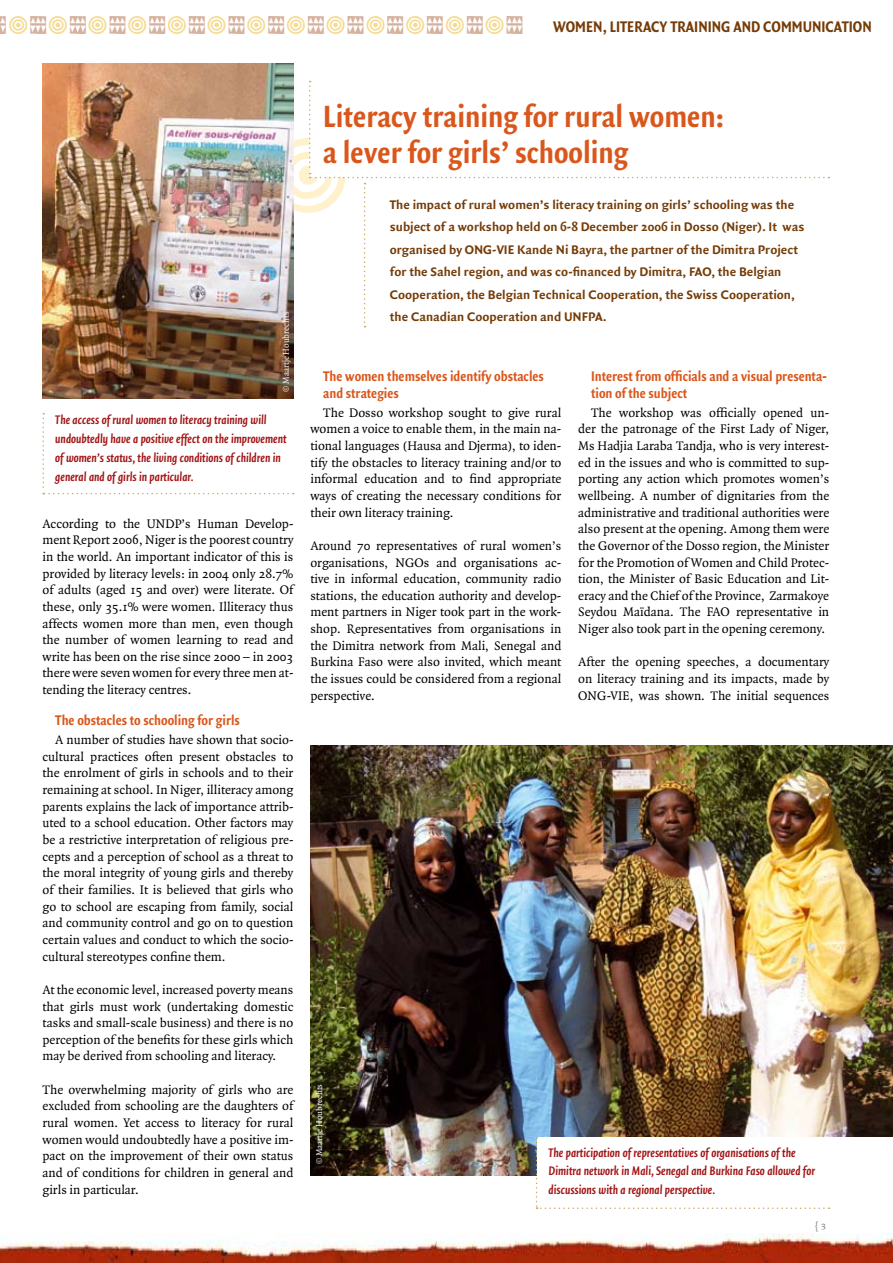
<style>
.page{position:relative;width:893px;height:1263px;background:#fff}
.page>*{position:absolute;margin:0;border:0;box-sizing:border-box;transform-origin:0 0}
.t1{font:700 33px/36px "Quadraat Sans Con";color:#da571c}
.t2{font:700 16.5px "Quadraat Sans Con";color:#753c08}
.t3{font:700 15px/16.6px "Quadraat Sans Con";color:#da571c}
.t4{font:13.35px/16.6px "Quadraat";color:#000;text-align:justify}
.t5{font:700 13.35px/22.5px "Quadraat Sans";color:#753c08}
.t6{font:italic 700 13.35px/18.8px "Quadraat Sans Con";color:#a21415}
.t7{font:10.5px "Quadraat Small Caps";color:#878484}
.t8{font:9px "Quadraat";color:#fff}
</style>
<div class="page">
<svg style="left:293px;top:81px;width:536px;height:246px"></svg>
<img style="left:0;top:1233px;width:893px;height:30px">
<img style="left:43px;top:64px;width:250px;height:334px">
<img style="left:310px;top:745px;width:583px;height:430px">
<div style="left:537px;top:1137px;width:356px;height:69px;background:#fff"></div>
<svg style="left:536px;top:1137px;width:293px;height:72px"></svg>
<svg style="left:43px;top:413px;width:251px;height:81px"></svg>
<p class="t2" style="left:553px;top:17px;width:320px">WOMEN, LITERACY TRAINING AND COMMUNICATION</p>
<p class="t8" style="left:281px;top:392px;width:82px;rotate:-90deg">© Maartje Houbrechts</p>
<p class="t6" style="left:55px;top:411px;width:233px">The access of rural women to literacy training will undoubtedly have a positive effect on the improvement of women’s status, the living conditions of children in general and of girls in particular.</p>
<p class="t4" style="left:43px;top:515px;width:252px">According to the UNDP’s Human Develop&shy;ment Report 2006, Niger is the poorest country in the world. An important indicator of this is provided by literacy levels: in 2004 only 28.7% of adults (aged 15 and over) were literate. Of these, only 35.1% were women. Illiteracy thus affects women more than men, even though the number of women learning to read and write has been on the rise since 2000 – in 2003 there were seven women for every three men at&shy;tending the literacy centres.</p>
<p class="t3" style="left:55px;top:712px;width:186px">The obstacles to schooling for girls</p>
<p class="t4" style="left:43px;top:732px;width:252px;text-indent:13px">A number of studies have shown that socio&shy;cultural practices often present obstacles to the enrolment of girls in schools and to their remaining at school. In Niger, illiteracy among parents explains the lack of importance attrib&shy;uted to a school education. Other factors may be a restrictive interpretation of religious pre&shy;cepts and a perception of school as a threat to the moral integrity of young girls and thereby of their families. It is believed that girls who go to school are escaping from family, social and community control and go on to question certain values and conduct to which the socio&shy;cultural stereotypes confine them.</p>
<p class="t4" style="left:43px;top:982px;width:252px">At the economic level, increased poverty means that girls must work (undertaking domestic tasks and small-scale business) and there is no perception of the benefits for these girls which may be derived from schooling and literacy.</p>
<p class="t4" style="left:43px;top:1081px;width:252px">The overwhelming majority of girls who are excluded from schooling are the daughters of rural women. Yet access to literacy for rural women would undoubtedly have a positive im&shy;pact on the improvement of their own status and of conditions for children in general and girls in particular.</p>
<h1 class="t1" style="left:323px;top:99px;width:402px">Literacy training for rural women: a lever for girls’ schooling</h1>
<p class="t5" style="left:390px;top:193px;width:416px">The impact of rural women’s literacy training on girls’ schooling was the subject of a workshop held on 6-8 December 2006 in Dosso (Niger). It was organised by ONG-VIE Kande Ni Bayra, the partner of the Dimitra Project for the Sahel region, and was co-financed by Dimitra, FAO, the Belgian Cooperation, the Belgian Technical Cooperation, the Swiss Cooperation, the Canadian Cooperation and UNFPA.</p>
<p class="t3" style="left:323px;top:368px;width:222px">The women themselves identify obstacles and strategies</p>
<p class="t4" style="left:310px;top:404px;width:252px;text-indent:13px">The Dosso workshop sought to give rural women a voice to enable them, in the main na&shy;tional languages (Hausa and Djerma), to iden&shy;tify the obstacles to literacy training and/or to informal education and to find appropriate ways of creating the necessary conditions for their own literacy training.</p>
<p class="t4" style="left:310px;top:538px;width:252px">Around 70 representatives of rural women’s organisations, NGOs and organisations ac&shy;tive in informal education, community radio stations, the education authority and develop&shy;ment partners in Niger took part in the work&shy;shop. Representatives from organisations in the Dimitra network from Mali, Senegal and Burkina Faso were also invited, which meant the issues could be considered from a regional perspective.</p>
<p class="t3" style="left:591px;top:368px;width:238px">Interest from officials and a visual presenta&shy;tion of the subject</p>
<p class="t4" style="left:578px;top:404px;width:252px;text-indent:13px">The workshop was officially opened un&shy;der the patronage of the First Lady of Niger, Ms Hadjia Laraba Tandja, who is very interest&shy;ed in the issues and who is committed to sup&shy;porting any action which promotes women’s wellbeing. A number of dignitaries from the administrative and traditional authorities were also present at the opening. Among them were the Governor of the Dosso region, the Minister for the Promotion of Women and Child Protec&shy;tion, the Minister of Basic Education and Lit&shy;eracy and the Chief of the Province, Zarmakoye Seydou Maïdana. The FAO representative in Niger also took part in the opening ceremony.</p>
<p class="t4" style="left:578px;top:654px;width:252px">After the opening speeches, a documentary on literacy training and its impacts, made by ONG-VIE, was shown. The initial sequences</p>
<p class="t8" style="left:314px;top:1164px;width:82px;rotate:-90deg">© Maartje Houbrechts</p>
<p class="t6" style="left:549px;top:1143px;width:268px">The participation of representatives of organisations of the<br>Dimitra network in Mali, Senegal and Burkina Faso allowed for discussions with a regional perspective.</p>
<p class="t7" style="left:815px;top:1220px;width:5px">{</p>
</div>
